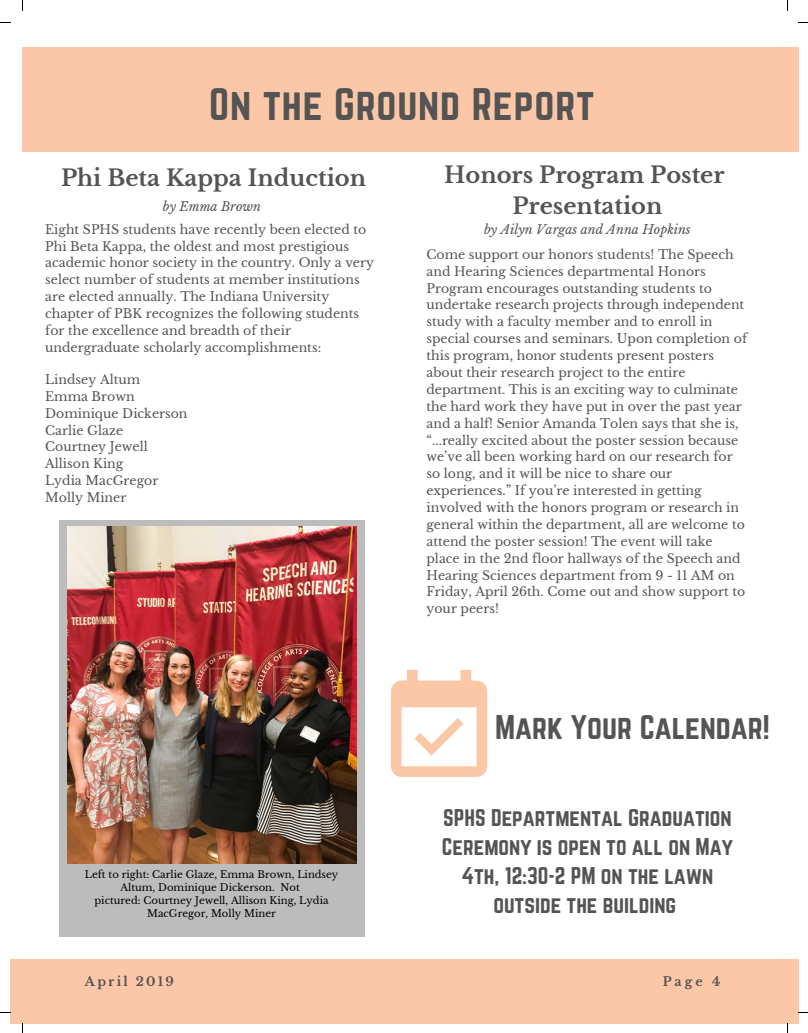
<style>
.page{position:relative;width:808px;height:1033px;background:#fff}
.page>*{position:absolute;margin:0;border:0;box-sizing:border-box;transform-origin:0 0}
.t1{font:40px "Norwester";letter-spacing:.02em;color:#545454}
.t2{font:30px "Norwester";color:#545454}
.t3{font:700 22.5px/31px "Libre Baskerville";color:#545454;text-align:center}
.t4{font:21.25px/29px "Norwester";color:#545454;text-align:center}
.t5{font:12.5px/16.9px "Libre Baskerville";color:#545454}
.t6{font:italic 12.5px "Libre Baskerville";color:#545454}
.t7{font:700 12.5px "Libre Baskerville";letter-spacing:.18em;color:#545454}
.t8{font:10px/13.1px "Libre Baskerville";color:#000;text-align:center}
</style>
<div class="page">
<div style="left:22px;top:47px;width:776px;height:104px;background:#fbc7a7"></div>
<div style="left:59px;top:520px;width:306px;height:417px;background:#bcbcbc"></div>
<img style="left:67px;top:527px;width:289px;height:336px">
<div style="left:10px;top:960px;width:788px;height:63px;background:#fbc7a7"></div>
<svg style="left:391px;top:670px;width:96px;height:107px"></svg>
<h1 class="t1" style="left:209px;top:84px;width:387px">On the Ground Report</h1>
<h3 class="t3" style="left:61px;top:162px;width:306px">Phi Beta Kappa Induction</h3>
<p class="t5" style="left:45px;top:221px;width:330px">Eight SPHS students have recently been elected to Phi Beta Kappa, the oldest and most prestigious academic honor society in the country. Only a very select number of students at member institutions are elected annually. The Indiana University chapter of PBK recognizes the following students for the excellence and breadth of their undergraduate scholarly accomplishments:</p>
<p class="t6" style="left:163px;top:198px;width:100px">by Emma Brown</p>
<p class="t5" style="left:45px;top:371px;width:144px">Lindsey Altum<br>Emma Brown<br>Dominique Dickerson<br>Carlie Glaze<br>Courtney Jewell<br>Allison King<br>Lydia MacGregor<br>Molly Miner</p>
<p class="t8" style="left:85px;top:868px;width:255px">Left to right: Carlie Glaze, Emma Brown, Lindsey Altum, Dominique Dickerson. Not<br>pictured: Courtney Jewell, Allison King, Lydia MacGregor, Molly Miner</p>
<h3 class="t3" style="left:444px;top:160px;width:282px">Honors Program Poster<br>Presentation</h3>
<p class="t6" style="left:484px;top:221px;width:208px">by Ailyn Vargas and Anna Hopkins</p>
<p class="t5" style="left:426px;top:246px;width:322px">Come support our honors students! The Speech and Hearing Sciences departmental Honors Program encourages outstanding students to undertake research projects through independent study with a faculty member and to enroll in special courses and seminars. Upon completion of this program, honor students present posters about their research project to the entire department. This is an exciting way to culminate the hard work they have put in over the past year and a half! Senior Amanda Tolen says that she is, “...really excited about the poster session because we’ve all been working hard on our research for so long, and it will be nice to share our experiences.” If you’re interested in getting involved with the honors program or research in general within the department, all are welcome to attend the poster session! The event will take place in the 2nd floor hallways of the Speech and Hearing Sciences department from 9 - 11 AM on Friday, April 26th. Come out and show support to your peers!</p>
<h2 class="t2" style="left:495px;top:712px;width:276px">Mark Your Calendar!</h2>
<h3 class="t4" style="left:442px;top:804px;width:292px">SPHS Departmental Graduation<br>Ceremony is open to all on May<br>4th, 12:30-2 PM on the lawn outside the building</h3>
<p class="t7" style="left:85px;top:973px;width:90px">April 2019</p>
<p class="t7" style="left:662px;top:973px;width:59px">Page 4</p>
</div>
